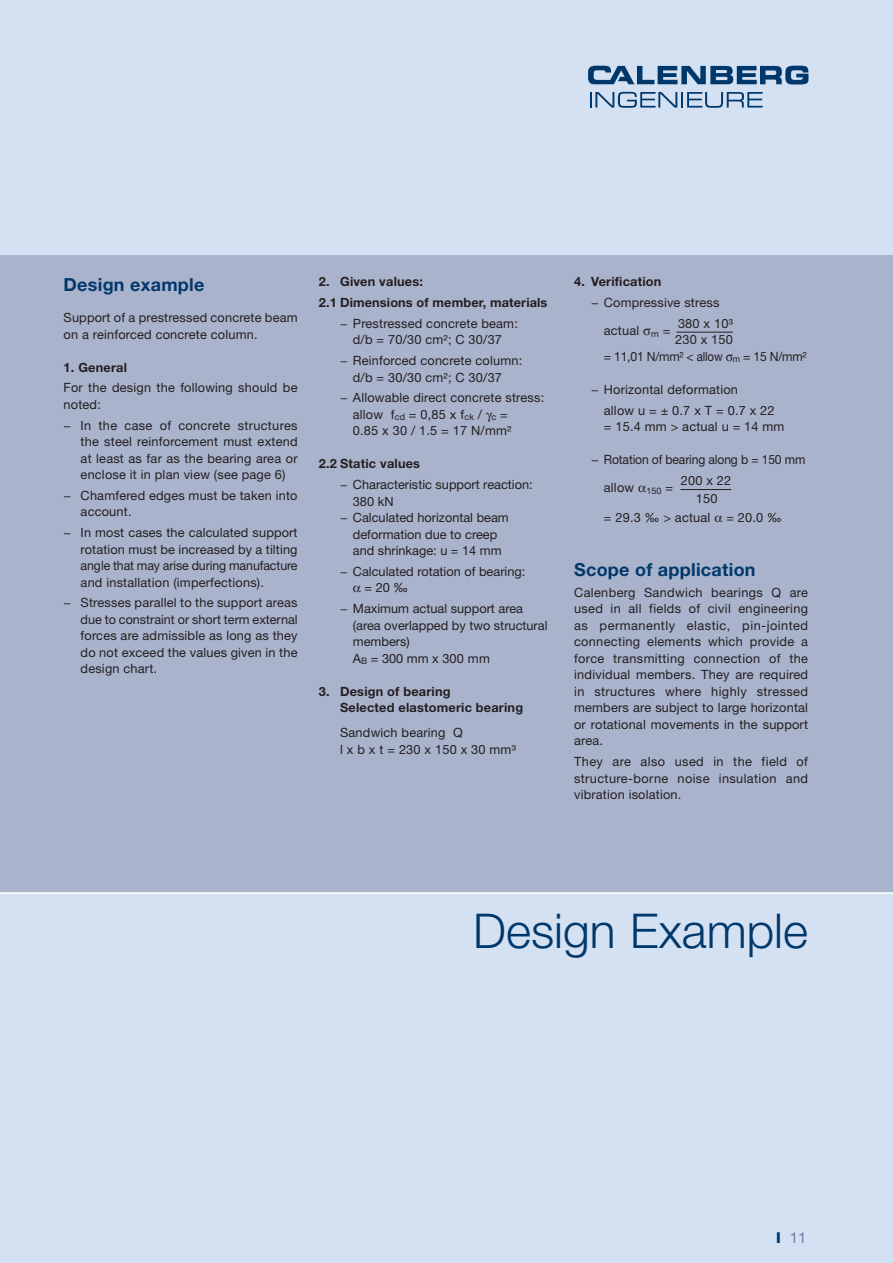
<style>
.page{position:relative;width:893px;height:1263px;background:#fff}
.page>*{position:absolute;margin:0;border:0;box-sizing:border-box;transform-origin:0 0}
.t1{font:300 48px "Helvetica Neue";color:#01386b}
.t2{font:700 18px "Helvetica Neue";letter-spacing:.015em;color:#01386b}
.t3{font:15px "Helvetica Neue";color:#6d7fa6}
.t4{font:12.75px/16.5px "Helvetica Neue";letter-spacing:.015em;color:#231f20}
.t5{font:700 12.75px/20.7px "Helvetica Neue";letter-spacing:.015em;color:#231f20}
.t6{font:12.75px/16.5px "Helvetica Neue";letter-spacing:-.015em;color:#231f20;text-align:center}
.t7{font:12.75px "Helvetica Neue";letter-spacing:-.01em;color:#231f20}
.s1{font-weight:800;color:#01386b}
</style>
<div class="page">
<div style="left:0;top:0;width:892px;height:1263px;background:#d4e1f2"></div>
<div style="left:0;top:255px;width:892px;height:638px;background:#aab3cc"></div>
<hr style="left:0;top:892px;width:892px;height:2px;background:#fff">
<svg style="left:590px;top:92px;width:172px;height:16px"></svg>
<svg style="left:588px;top:66px;width:220px;height:19px"></svg>
<hr style="left:676px;top:332px;width:56px;height:1px;background:#231f20">
<hr style="left:680px;top:489px;width:51px;height:1px;background:#231f20">
<h2 class="t2" style="left:64px;top:278px;width:142px">Design example</h2>
<p class="t4" style="left:64px;top:311px;width:235px">Support of a prestressed concrete beam on a reinforced concrete column.</p>
<p class="t5" style="left:64px;top:358px;width:65px">1. General</p>
<p class="t4" style="left:64px;top:381px;width:235px">For the design the following should be noted:</p>
<p class="t4" style="left:81px;top:418px;width:218px;text-align:justify;text-indent:-17px">− In the case of concrete structures the steel reinforcement must extend at least as far as the bearing area or enclose it in plan view (see page 6)</p>
<p class="t4" style="left:81px;top:488px;width:218px;text-indent:-17px">− Chamfered edges must be taken into account.</p>
<p class="t4" style="left:81px;top:526px;width:218px;text-align:justify;text-indent:-17px">− In most cases the calculated support rotation must be increased by a tilting angle that may arise during manufacture and installation (imperfections).</p>
<p class="t4" style="left:81px;top:596px;width:218px;text-align:justify;text-indent:-17px">− Stresses parallel to the support areas due to constraint or short term external forces are admissible as long as they do not exceed the values given in the design chart.</p>
<p class="t5" style="left:319px;top:273px;width:230px">2. Given values:<br>2.1 Dimensions of member, materials</p>
<p class="t4" style="left:340px;top:316px;width:179px;text-align:center">− Prestressed concrete beam: d/b = 70/30 cm²; C 30/37</p>
<p class="t4" style="left:340px;top:354px;width:184px;text-align:center">− Reinforced concrete column: d/b = 30/30 cm²; C 30/37</p>
<p class="t4" style="left:353px;top:391px;width:193px;text-indent:-13px">− Allowable direct concrete stress: allow f<sub>cd</sub> = 0,85 x f<sub>ck</sub> / <sub>c</sub> =<br>0.85 x 30 / 1.5 = 17 N/mm²</p>
<p class="t5" style="left:319px;top:455px;width:103px">2.2 Static values</p>
<p class="t4" style="left:340px;top:478px;width:194px">− Characteristic support reaction:</p>
<p class="t4" style="left:353px;top:494px;width:42px">380 kN</p>
<p class="t4" style="left:340px;top:511px;width:170px">− Calculated horizontal beam</p>
<p class="t4" style="left:353px;top:527px;width:146px">deformation due to creep</p>
<p class="t4" style="left:353px;top:544px;width:150px">and shrinkage: u = 14 mm</p>
<p class="t4" style="left:364px;top:564px;width:162px;text-indent:-24px">− Calculated rotation of bearing: = 20 ‰</p>
<p class="t4" style="left:353px;top:602px;width:196px;text-indent:-13px">− Maximum actual support area (area overlapped by two structural members)<br>A<sub>B</sub> = 300 mm x 300 mm</p>
<p class="t5" style="left:340px;top:684px;width:184px;line-height:16.5px;text-indent:-21px">3. Design of bearing<br>Selected elastomeric bearing</p>
<p class="t4" style="left:340px;top:726px;width:177px">Sandwich bearing Q<br>l x b x t = 230 x 150 x 30 mm³</p>
<p class="t5" style="left:574px;top:273px;width:89px">4. Verification</p>
<p class="t4" style="left:591px;top:296px;width:130px">− Compressive stress</p>
<p class="t4" style="left:604px;top:324px;width:68px">actual <sub>m</sub> =</p>
<p class="t6" style="left:604px;top:316px;width:204px">380 x 10³<br>230 x 150<br>= 11,01 N/mm² &lt; allow <sub>m</sub> = 15 N/mm²</p>
<p class="t4" style="left:604px;top:380px;width:172px;line-height:20.7px;text-indent:-13px">− Horizontal deformation<br>allow u = ± 0.7 x T = 0.7 x 22</p>
<p class="t4" style="left:604px;top:420px;width:182px">= 15.4 mm &gt; actual u = 14 mm</p>
<p class="t7" style="left:591px;top:455px;width:216px">− Rotation of bearing along b = 150 mm</p>
<p class="t4" style="left:604px;top:481px;width:71px">allow <sub>150</sub> =</p>
<p class="t4" style="left:680px;top:473px;width:52px;line-height:18px;text-align:center">200 x 22<br>150</p>
<p class="t4" style="left:604px;top:511px;width:179px">= 29.3 ‰ &gt; actual = 20.0 ‰</p>
<h2 class="t2" style="left:574px;top:563px;width:183px">Scope of application</h2>
<p class="t4" style="left:574px;top:585px;width:235px;text-align:justify">Calenberg Sandwich bearings Q are used in all fields of civil engineering as permanently elastic, pin-jointed connecting elements which provide a force transmitting connection of the individual members. They are required in structures where highly stressed members are subject to large horizontal or rotational movements in the support area.</p>
<p class="t4" style="left:574px;top:755px;width:235px;text-align:justify">They are also used in the field of structure-borne noise insulation and vibration isolation.</p>
<h1 class="t1" style="left:473px;top:913px;width:336px">Design Example</h1>
<p class="t3" style="left:776px;top:1233px;width:32px"><span class="s1">I</span> 11</p>
</div>
